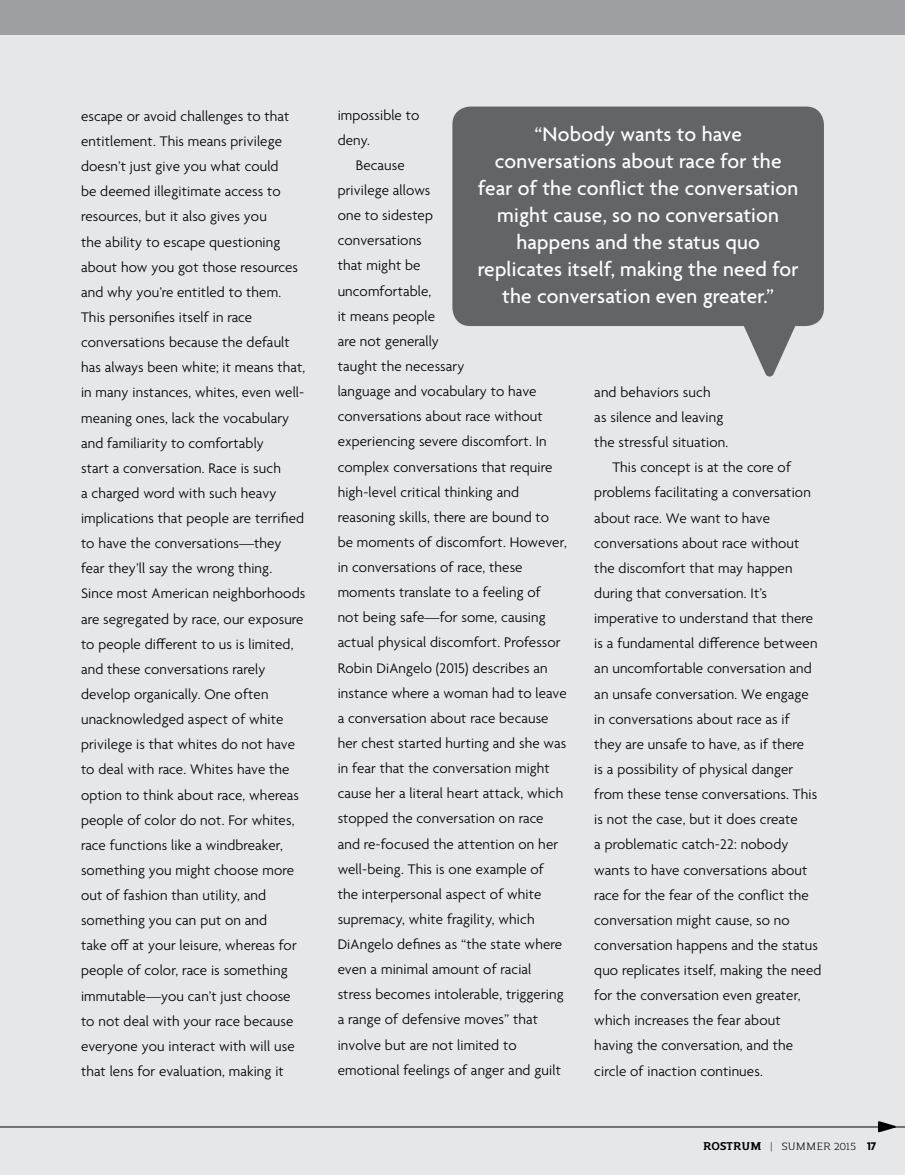
<style>
.page{position:relative;width:905px;height:1175px;background:#fff}
.page>*{position:absolute;margin:0;border:0;box-sizing:border-box;transform-origin:0 0}
.t1{font:500 21.3px/27px "Agenda";letter-spacing:.01em;color:#fff;text-align:center}
.t2{font:300 15px/25px "Agenda";letter-spacing:.01em;color:#000}
.t3{font:10.5px "Regan Slab";color:#000}
.s1{font-weight:700;font-size:11.25px}
.s2{font-family:"Agenda";font-weight:700;font-size:12px}
</style>
<div class="page">
<div style="left:0;top:0;width:904px;height:1174px;background:#e6e7e8"></div>
<div style="left:452px;top:106px;width:372px;height:220px;background:#636466;border-radius:18px"></div>
<svg style="left:744px;top:326px;width:52px;height:51px"></svg>
<hr style="left:0;top:1126px;width:904px;height:1px;background:#000">
<svg style="left:876px;top:1121px;width:25px;height:12px"></svg>
<div style="left:0;top:0;width:904px;height:35px;background:#9d9fa2"></div>
<p class="t2" style="left:81px;top:104px;width:226px">escape or avoid challenges to that entitlement. This means privilege doesn’t just give you what could<br>be deemed illegitimate access to resources, but it also gives you<br>the ability to escape questioning about how you got those resources and why you’re entitled to them.<br>This personifies itself in race conversations because the default has always been white; it means that, in many instances, whites, even well&shy;meaning ones, lack the vocabulary and familiarity to comfortably<br>start a conversation. Race is such<br>a charged word with such heavy implications that people are terrified to have the conversations—they fear they’ll say the wrong thing.<br>Since most American neighborhoods are segregated by race, our exposure to people different to us is limited, and these conversations rarely develop organically. One often unacknowledged aspect of white privilege is that whites do not have to deal with race. Whites have the option to think about race, whereas people of color do not. For whites, race functions like a windbreaker, something you might choose more out of fashion than utility, and something you can put on and<br>take off at your leisure, whereas for people of color, race is something immutable—you can’t just choose to not deal with your race because everyone you interact with will use that lens for evaluation, making it</p>
<p class="t2" style="left:338px;top:103px;width:83px">impossible to</p>
<p class="t1" style="left:478px;top:122px;width:322px">“Nobody wants to have conversations about race for the fear of the conflict the conversation might cause, so no conversation happens and the status quo replicates itself, making the need for the conversation even greater.”</p>
<p class="t2" style="left:338px;top:128px;width:34px">deny.</p>
<p class="t2" style="left:356px;top:153px;width:51px">Because</p>
<p class="t2" style="left:338px;top:179px;width:94px">privilege allows</p>
<p class="t2" style="left:338px;top:204px;width:97px">one to sidestep</p>
<p class="t2" style="left:338px;top:229px;width:86px">conversations</p>
<p class="t2" style="left:338px;top:254px;width:84px">that might be</p>
<p class="t2" style="left:338px;top:279px;width:95px">uncomfortable,</p>
<p class="t2" style="left:338px;top:304px;width:99px">it means people</p>
<p class="t2" style="left:338px;top:329px;width:103px">are not generally</p>
<p class="t2" style="left:338px;top:354px;width:128px">taught the necessary</p>
<p class="t2" style="left:338px;top:380px;width:200px">language and vocabulary to have</p>
<p class="t2" style="left:338px;top:405px;width:206px">conversations about race without</p>
<p class="t2" style="left:338px;top:430px;width:210px">experiencing severe discomfort. In</p>
<p class="t2" style="left:338px;top:455px;width:216px">complex conversations that require</p>
<p class="t2" style="left:338px;top:480px;width:183px">high-level critical thinking and</p>
<p class="t2" style="left:338px;top:505px;width:213px">reasoning skills, there are bound to</p>
<p class="t2" style="left:338px;top:530px;width:230px">be moments of discomfort. However,</p>
<p class="t2" style="left:338px;top:555px;width:186px">in conversations of race, these</p>
<p class="t2" style="left:338px;top:581px;width:205px">moments translate to a feeling of</p>
<p class="t2" style="left:338px;top:606px;width:209px">not being safe—for some, causing</p>
<p class="t2" style="left:338px;top:631px;width:224px">actual physical discomfort. Professor</p>
<p class="t2" style="left:338px;top:656px;width:211px">Robin DiAngelo (2015) describes an</p>
<p class="t2" style="left:338px;top:681px;width:230px">instance where a woman had to leave</p>
<p class="t2" style="left:338px;top:706px;width:212px">a conversation about race because</p>
<p class="t2" style="left:338px;top:731px;width:230px">her chest started hurting and she was</p>
<p class="t2" style="left:338px;top:756px;width:214px">in fear that the conversation might</p>
<p class="t2" style="left:338px;top:782px;width:227px">cause her a literal heart attack, which</p>
<p class="t2" style="left:338px;top:807px;width:207px">stopped the conversation on race</p>
<p class="t2" style="left:338px;top:832px;width:222px">and re-focused the attention on her</p>
<p class="t2" style="left:338px;top:857px;width:208px">well-being. This is one example of</p>
<p class="t2" style="left:338px;top:882px;width:205px">the interpersonal aspect of white</p>
<p class="t2" style="left:338px;top:907px;width:198px">supremacy, white fragility, which</p>
<p class="t2" style="left:338px;top:932px;width:226px">DiAngelo defines as “the state where</p>
<p class="t2" style="left:338px;top:957px;width:195px">even a minimal amount of racial</p>
<p class="t2" style="left:337px;top:983px;width:227px">stress becomes intolerable, triggering</p>
<p class="t2" style="left:337px;top:1008px;width:202px">a range of defensive moves” that</p>
<p class="t2" style="left:337px;top:1033px;width:180px">involve but are not limited to</p>
<p class="t2" style="left:337px;top:1058px;width:225px">emotional feelings of anger and guilt</p>
<p class="t2" style="left:594px;top:380px;width:118px">and behaviors such</p>
<p class="t2" style="left:594px;top:406px;width:130px">as silence and leaving</p>
<p class="t2" style="left:594px;top:431px;width:135px">the stressful situation.</p>
<p class="t2" style="left:612px;top:456px;width:180px">This concept is at the core of</p>
<p class="t2" style="left:594px;top:481px;width:218px">problems facilitating a conversation</p>
<p class="t2" style="left:594px;top:506px;width:177px">about race. We want to have</p>
<p class="t2" style="left:594px;top:531px;width:206px">conversations about race without</p>
<p class="t2" style="left:594px;top:556px;width:200px">the discomfort that may happen</p>
<p class="t2" style="left:594px;top:581px;width:174px">during that conversation. It’s</p>
<p class="t2" style="left:594px;top:607px;width:220px">imperative to understand that there</p>
<p class="t2" style="left:594px;top:632px;width:225px">is a fundamental difference between</p>
<p class="t2" style="left:594px;top:657px;width:219px">an uncomfortable conversation and</p>
<p class="t2" style="left:594px;top:682px;width:216px">an unsafe conversation. We engage</p>
<p class="t2" style="left:594px;top:707px;width:197px">in conversations about race as if</p>
<p class="t2" style="left:594px;top:732px;width:211px">they are unsafe to have, as if there</p>
<p class="t2" style="left:594px;top:757px;width:200px">is a possibility of physical danger</p>
<p class="t2" style="left:594px;top:782px;width:224px">from these tense conversations. This</p>
<p class="t2" style="left:594px;top:808px;width:205px">is not the case, but it does create</p>
<p class="t2" style="left:594px;top:833px;width:196px">a problematic catch-22: nobody</p>
<p class="t2" style="left:594px;top:858px;width:214px">wants to have conversations about</p>
<p class="t2" style="left:594px;top:883px;width:216px">race for the fear of the conflict the</p>
<p class="t2" style="left:594px;top:908px;width:197px">conversation might cause, so no</p>
<p class="t2" style="left:594px;top:933px;width:225px">conversation happens and the status</p>
<p class="t2" style="left:594px;top:958px;width:229px">quo replicates itself, making the need</p>
<p class="t2" style="left:594px;top:983px;width:208px">for the conversation even greater,</p>
<p class="t2" style="left:594px;top:1009px;width:188px">which increases the fear about</p>
<p class="t2" style="left:594px;top:1034px;width:200px">having the conversation, and the</p>
<p class="t2" style="left:594px;top:1059px;width:170px">circle of inaction continues.</p>
<p class="t3" style="left:703px;top:1138px;width:175px"><span class="s1">ROSTRUM</span> | SUMMER 2015 <span class="s2">17</span></p>
</div>
